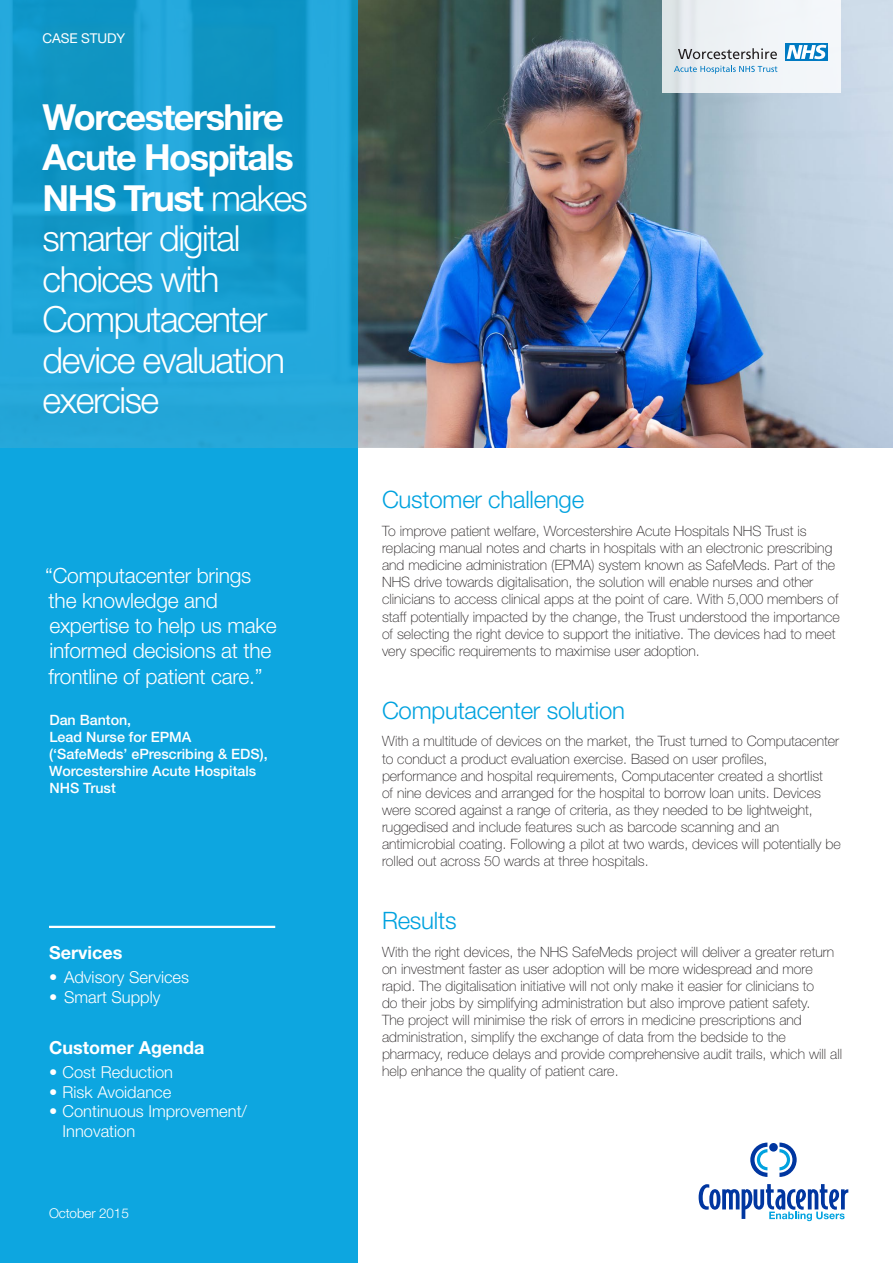
<style>
.page{position:relative;width:893px;height:1263px;background:#fff}
.page>*{position:absolute;margin:0;border:0;box-sizing:border-box;transform-origin:0 0}
.t1{font:300 36px/40.5px "Helvetica Neue LT Std";letter-spacing:-.04em;color:#fff}
.t2{font:300 24px "Helvetica Neue LT Std";letter-spacing:-.01em;color:#00a2df}
.t3{font:300 21px/25.2px "Helvetica Neue LT Std";letter-spacing:-.01em;color:#fff}
.t4{font:700 18px "Helvetica Neue LT Std";color:#fff}
.t5{font:300 16.5px/19.8px "Helvetica Neue LT Std";color:#fff}
.t6{font:100 14.25px/17.1px "Helvetica Neue LT Std";color:#231f20}
.t7{font:500 14.25px/17.1px "Helvetica Neue LT Std";color:#fff}
.t8{font:300 13.5px "Helvetica Neue LT Std";letter-spacing:-.01em;color:#fff}
.t9{font:13.5px "Helvetica Neue LT Std";letter-spacing:-.01em;color:#fff}
.s1{font-weight:700}
</style>
<div class="page">
<div style="left:0;top:448px;width:357px;height:815px;background:#0da6e0"></div>
<img style="left:357px;top:0;width:536px;height:448px">
<svg style="left:0;top:0;width:357px;height:448px;background:#1a9fd1"></svg>
<svg style="left:750px;top:1142px;width:17px;height:35px"></svg>
<svg style="left:779px;top:1142px;width:18px;height:35px"></svg>
<div style="left:769px;top:1143px;width:9px;height:8px;background:#0036a0;border-radius:50%"></div>
<svg style="left:699px;top:1184px;width:149px;height:37px"></svg>
<div style="left:662px;top:0;width:178px;height:92px;background:linear-gradient(to right,#e3e9eb,#f8fafd)"></div>
<hr style="left:49px;top:926px;width:226px;height:2px;background:#fff">
<svg style="left:678px;top:48px;width:99px;height:11px"></svg>
<div style="left:785px;top:43px;width:43px;height:18px;background:#007ac2"></div>
<svg style="left:787px;top:45px;width:39px;height:14px"></svg>
<svg style="left:674px;top:66px;width:103px;height:8px"></svg>
<p class="t9" style="left:43px;top:30px;width:84px">CASE STUDY</p>
<p class="t1" style="left:43px;top:96px;width:267px"><span class="s1">Worcestershire<br>Acute Hospitals<br>NHS Trust</span> makes smarter digital choices with<br>Computacenter device evaluation exercise</p>
<p class="t3" style="left:45px;top:562px;width:233px">“Computacenter brings the knowledge and expertise to help us make informed decisions at the frontline of patient care.”</p>
<p class="t7" style="left:49px;top:711px;width:220px">Dan Banton,<br>Lead Nurse for EPMA (‘SafeMeds’ ePrescribing &amp; EDS),<br>Worcestershire Acute Hospitals<br>NHS Trust</p>
<p class="t4" style="left:49px;top:942px;width:75px">Services</p>
<p class="t5" style="left:49px;top:967px;width:142px">• Advisory Services</p>
<p class="t5" style="left:49px;top:987px;width:113px">• Smart Supply</p>
<p class="t4" style="left:49px;top:1036px;width:157px">Customer Agenda</p>
<p class="t5" style="left:49px;top:1061px;width:126px">• Cost Reduction</p>
<p class="t5" style="left:49px;top:1081px;width:124px">• Risk Avoidance</p>
<p class="t5" style="left:63px;top:1101px;width:186px;text-indent:-14px">• Continuous Improvement/<br>Innovation</p>
<p class="t8" style="left:49px;top:1205px;width:81px">October 2015</p>
<p class="t2" style="left:382px;top:485px;width:204px">Customer challenge</p>
<p class="t6" style="left:382px;top:522px;width:459px">To improve patient welfare, Worcestershire Acute Hospitals NHS Trust is replacing manual notes and charts in hospitals with an electronic prescribing and medicine administration (EPMA) system known as SafeMeds. Part of the NHS drive towards digitalisation, the solution will enable nurses and other clinicians to access clinical apps at the point of care. With 5,000 members of staff potentially impacted by the change, the Trust understood the importance of selecting the right device to support the initiative. The devices had to meet very specific requirements to maximise user adoption.</p>
<p class="t2" style="left:382px;top:695px;width:244px">Computacenter solution</p>
<p class="t6" style="left:382px;top:733px;width:460px">With a multitude of devices on the market, the Trust turned to Computacenter to conduct a product evaluation exercise. Based on user profiles, performance and hospital requirements, Computacenter created a shortlist<br>of nine devices and arranged for the hospital to borrow loan units. Devices were scored against a range of criteria, as they needed to be lightweight, ruggedised and include features such as barcode scanning and an antimicrobial coating. Following a pilot at two wards, devices will potentially be rolled out across 50 wards at three hospitals.</p>
<p class="t2" style="left:382px;top:906px;width:76px">Results</p>
<p class="t6" style="left:382px;top:943px;width:462px">With the right devices, the NHS SafeMeds project will deliver a greater return on investment faster as user adoption will be more widespread and more rapid. The digitalisation initiative will not only make it easier for clinicians to<br>do their jobs by simplifying administration but also improve patient safety.<br>The project will minimise the risk of errors in medicine prescriptions and administration, simplify the exchange of data from the bedside to the pharmacy, reduce delays and provide comprehensive audit trails, which will all help enhance the quality of patient care.</p>
</div>
